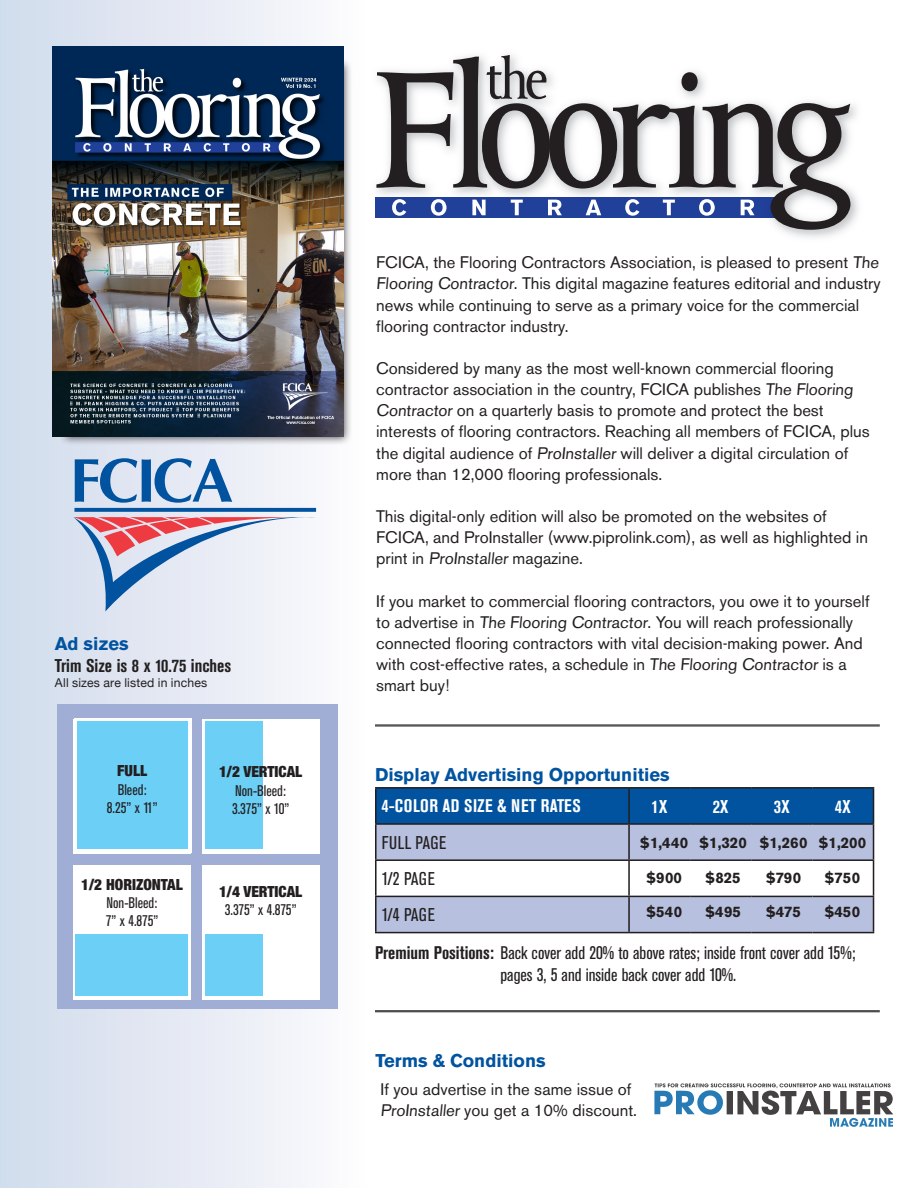
<style>
.page{position:relative;width:918px;height:1188px;background:#fff}
.page>*{position:absolute;margin:0;border:0;box-sizing:border-box;transform-origin:0 0}
.t1{font:700 18.3px/31.8px "Akzidenz Grotesk BE";color:#0153a0;text-align:right}
.t2{font:700 condensed 18.3px/22px "Akzidenz Grotesk BE";color:#231f20}
.t3{font:condensed 18.3px/36.2px "Akzidenz Grotesk BE";letter-spacing:.02em;color:#231f20}
.t4{font:700 condensed 18.3px "Akzidenz Grotesk BE";color:#fff}
.t5{font:condensed 18.15px/21.8px "Akzidenz Grotesk BE";color:#231f20;text-align:center}
.t6{font:700 condensed 18.15px "Akzidenz Grotesk BE";letter-spacing:.025em;color:#fff}
.t7{font:16.65px/21.1px "Akzidenz Grotesk BE";color:#231f20}
.t8{font:condensed 15.3px/18.3px "Akzidenz Grotesk BE";color:#231f20;text-align:center}
.t9{font:700 15.15px "Akzidenz Grotesk BE";color:#231f20}
.t10{font:12.15px "Helvetica Neue";letter-spacing:.015em;color:#231f20}
.s1{font-stretch:normal;color:#0153a0}
.s2{font-family:"Helvetica Neue";font-weight:900}
.s3{font-stretch:condensed;color:#fff}
.s4{font-weight:700}
</style>
<div class="page">
<div style="left:0;top:0;width:367px;height:1188px;background:linear-gradient(to right,#cfdaea,#fdfbfd)"></div>
<div style="left:58px;top:57px;width:295px;height:388px;background:#231f20;opacity:.75"></div>
<img style="left:375px;top:103px;width:483px;height:135px">
<svg style="left:376px;top:55px;width:474px;height:175px"></svg>
<div style="left:377px;top:789px;width:496px;height:34px;background:#0153a0"></div>
<div style="left:377px;top:825px;width:496px;height:34px;background:#b7c0df"></div>
<svg style="left:376px;top:861px;width:498px;height:73px;fill:#b7c0df"></svg>
<hr style="left:375px;top:787px;width:254px;height:2px;background:#231f20">
<hr style="left:375px;top:789px;width:2px;height:34px;background:#231f20">
<hr style="left:629px;top:787px;width:61px;height:2px;background:#231f20">
<hr style="left:628px;top:789px;width:2px;height:34px;background:#231f20">
<hr style="left:690px;top:787px;width:61px;height:2px;background:#231f20">
<hr style="left:751px;top:787px;width:61px;height:2px;background:#231f20">
<hr style="left:812px;top:787px;width:62px;height:2px;background:#231f20">
<hr style="left:873px;top:789px;width:1px;height:34px;background:#231f20">
<hr style="left:375px;top:823px;width:254px;height:2px;background:#231f20">
<hr style="left:375px;top:825px;width:2px;height:34px;background:#231f20">
<hr style="left:629px;top:823px;width:61px;height:2px;background:#231f20">
<hr style="left:628px;top:825px;width:2px;height:34px;background:#231f20">
<hr style="left:690px;top:823px;width:61px;height:2px;background:#231f20">
<hr style="left:751px;top:823px;width:61px;height:2px;background:#231f20">
<hr style="left:812px;top:823px;width:62px;height:2px;background:#231f20">
<hr style="left:873px;top:825px;width:1px;height:34px;background:#231f20">
<hr style="left:375px;top:859px;width:254px;height:2px;background:#231f20">
<hr style="left:375px;top:861px;width:2px;height:35px;background:#231f20">
<hr style="left:629px;top:859px;width:61px;height:2px;background:#231f20">
<hr style="left:628px;top:861px;width:2px;height:35px;background:#231f20">
<hr style="left:690px;top:859px;width:61px;height:2px;background:#231f20">
<hr style="left:751px;top:859px;width:61px;height:2px;background:#231f20">
<hr style="left:812px;top:859px;width:62px;height:2px;background:#231f20">
<hr style="left:873px;top:861px;width:1px;height:35px;background:#231f20">
<hr style="left:375px;top:896px;width:254px;height:1px;background:#231f20">
<hr style="left:375px;top:897px;width:2px;height:35px;background:#231f20">
<hr style="left:629px;top:896px;width:61px;height:1px;background:#231f20">
<hr style="left:628px;top:897px;width:2px;height:35px;background:#231f20">
<hr style="left:690px;top:896px;width:61px;height:1px;background:#231f20">
<hr style="left:751px;top:896px;width:61px;height:1px;background:#231f20">
<hr style="left:812px;top:896px;width:62px;height:1px;background:#231f20">
<hr style="left:873px;top:897px;width:1px;height:35px;background:#231f20">
<hr style="left:375px;top:932px;width:254px;height:1px;background:#231f20">
<hr style="left:629px;top:932px;width:61px;height:1px;background:#231f20">
<hr style="left:690px;top:932px;width:61px;height:1px;background:#231f20">
<hr style="left:751px;top:932px;width:61px;height:1px;background:#231f20">
<hr style="left:812px;top:932px;width:62px;height:1px;background:#231f20">
<svg style="left:75px;top:458px;width:157px;height:45px;background:#8dafd3"></svg>
<svg style="left:73px;top:514px;width:244px;height:97px"></svg>
<svg style="left:74px;top:508px;width:242px;height:4px"></svg>
<hr style="left:375px;top:725px;width:505px;height:1px;background:#231f20">
<hr style="left:375px;top:726px;width:505px;height:1px;background:#231f20">
<hr style="left:375px;top:1011px;width:505px;height:1px;background:#231f20">
<hr style="left:375px;top:1012px;width:505px;height:1px;background:#231f20">
<div style="left:57px;top:704px;width:281px;height:304px;background:#a0add5"></div>
<div style="left:73px;top:719px;width:118px;height:135px;background:#fff"></div>
<div style="left:73px;top:865px;width:118px;height:135px;background:#fff"></div>
<div style="left:202px;top:719px;width:117px;height:135px;background:#fff"></div>
<div style="left:202px;top:865px;width:117px;height:135px;background:#fff"></div>
<div style="left:77px;top:722px;width:111px;height:127px;background:#6bcff6"></div>
<div style="left:205px;top:722px;width:58px;height:127px;background:#6bcff6"></div>
<div style="left:205px;top:935px;width:58px;height:61px;background:#6bcff6"></div>
<div style="left:75px;top:935px;width:113px;height:61px;background:#6bcff6"></div>
<svg style="left:654px;top:1083px;width:239px;height:44px"></svg>
<img style="left:53px;top:46px;width:290px;height:391px">
<p class="t2" style="left:55px;top:633px;width:178px"><span class="s1">Ad sizes<br></span>Trim Size is 8 x 10.75 inches</p>
<p class="t10" style="left:55px;top:673px;width:154px">All sizes are listed in inches</p>
<p class="t8" style="left:107px;top:762px;width:52px"><span class="s2">FULL<br></span>Bleed:<br>8.25” x 11”</p>
<p class="t8" style="left:219px;top:763px;width:85px"><span class="s2">1/2 VERTICAL<br></span>Non-Bleed:<br>3.375” x 10”</p>
<p class="t8" style="left:81px;top:875px;width:103px"><span class="s2">1/2 HORIZONTAL<br></span>Non-Bleed:<br>7” x 4.875”</p>
<p class="t8" style="left:219px;top:883px;width:85px"><span class="s2">1/4 VERTICAL<br></span>3.375” x 4.875”</p>
<p class="t7" style="left:376px;top:252px;width:506px">FCICA, the Flooring Contractors Association, is pleased to present The Flooring Contractor. This digital magazine features editorial and industry news while continuing to serve as a primary voice for the commercial flooring contractor industry.</p>
<p class="t7" style="left:376px;top:358px;width:495px">Considered by many as the most well-known commercial flooring contractor association in the country, FCICA publishes The Flooring Contractor on a quarterly basis to promote and protect the best interests of flooring contractors. Reaching all members of FCICA, plus the digital audience of ProInstaller will deliver a digital circulation of more than 12,000 flooring professionals.</p>
<p class="t7" style="left:376px;top:506px;width:493px">This digital-only edition will also be promoted on the websites of<br>FCICA, and ProInstaller (www.piprolink.com), as well as highlighted in print in ProInstaller magazine.</p>
<p class="t7" style="left:376px;top:590px;width:495px">If you market to commercial flooring contractors, you owe it to yourself to advertise in The Flooring Contractor. You will reach professionally connected flooring contractors with vital decision-making power. And with cost-effective rates, a schedule in The Flooring Contractor is a smart buy!</p>
<p class="t1" style="left:375px;top:759px;width:296px">Display Advertising Opportunities<br><span class="s3">1X</span></p>
<p class="t6" style="left:382px;top:795px;width:201px">4-COLOR AD SIZE &amp; NET RATES</p>
<p class="t4" style="left:713px;top:796px;width:18px">2X</p>
<p class="t4" style="left:774px;top:796px;width:18px">3X</p>
<p class="t4" style="left:835px;top:796px;width:18px">4X</p>
<p class="t3" style="left:382px;top:825px;width:66px">FULL PAGE<br>1/2 PAGE<br>1/4 PAGE</p>
<p class="t9" style="left:640px;top:834px;width:228px">$1,440 $1,320 $1,260 $1,200</p>
<p class="t9" style="left:646px;top:869px;width:37px">$900</p>
<p class="t9" style="left:705px;top:869px;width:37px">$825</p>
<p class="t9" style="left:766px;top:869px;width:37px">$790</p>
<p class="t9" style="left:824px;top:869px;width:37px">$750</p>
<p class="t9" style="left:646px;top:903px;width:38px">$540</p>
<p class="t9" style="left:705px;top:903px;width:37px">$495</p>
<p class="t9" style="left:766px;top:903px;width:37px">$475</p>
<p class="t9" style="left:824px;top:903px;width:37px">$450</p>
<p class="t5" style="left:375px;top:942px;width:482px"><span class="s4">Premium Positions:</span> Back cover add 20% to above rates; inside front cover add 15%; pages 3, 5 and inside back cover add 10%.</p>
<p class="t1" style="left:375px;top:1045px;width:172px">Terms &amp; Conditions</p>
<p class="t7" style="left:381px;top:1079px;width:258px">If you advertise in the same issue of<br>ProInstaller you get a 10% discount.</p>
</div>
